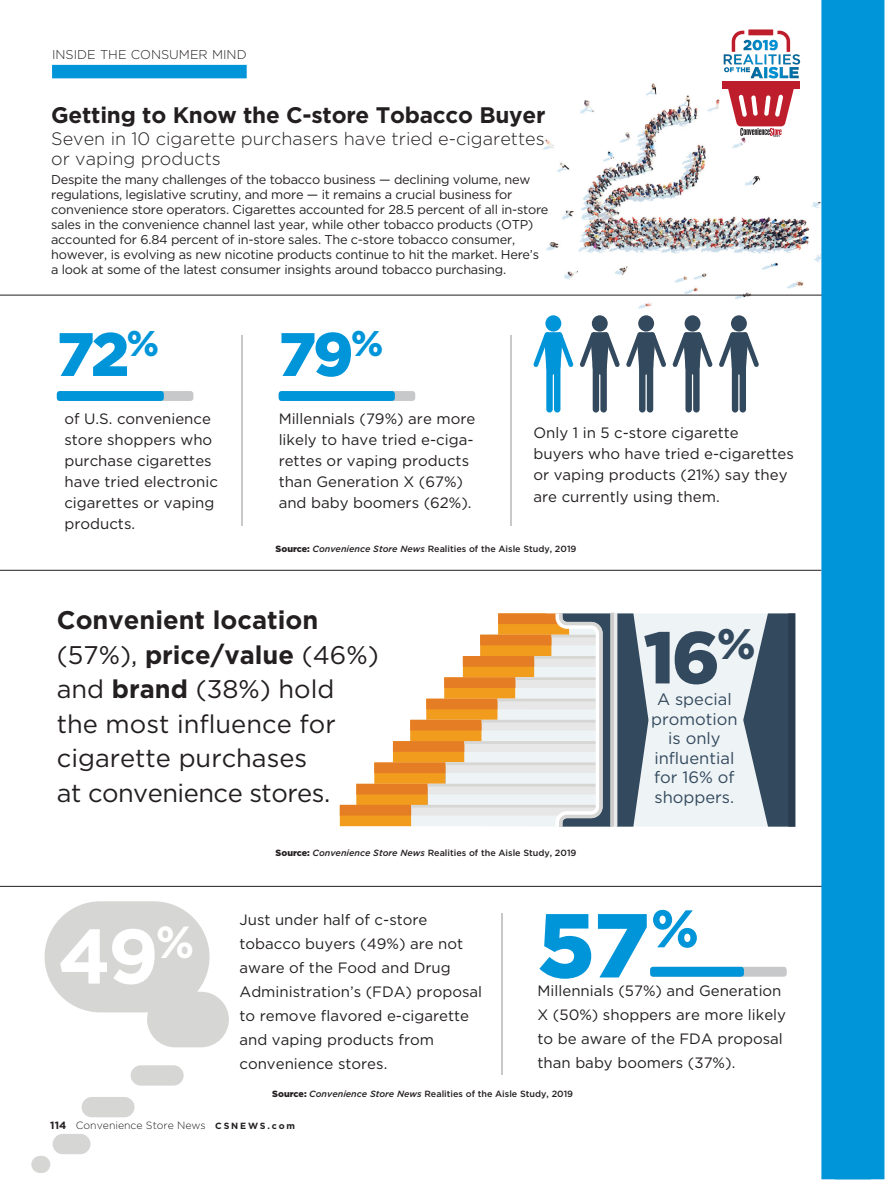
<style>
.page{position:relative;width:888px;height:1183px;background:#fff}
.page>*{position:absolute;margin:0;border:0;box-sizing:border-box;transform-origin:0 0}
.t1{font:900 90.6px "Gotham";color:#0095d9}
.t2{font:700 77.1px "Gotham";color:#fff}
.t3{font:900 73.2px "Gotham";color:#33495e}
.t4{font:900 61.2px "Gotham";color:#0095d9}
.t5{font:25.5px/34.5px "Gotham";color:#231f20}
.t6{font:700 22.5px "Gotham";letter-spacing:-.01em;color:#231f20}
.t7{font:300 18px/19.5px "Gotham";color:#231f20}
.t8{font:16.5px/19.5px "Gotham";color:#33495e;text-align:center}
.t9{font:15px/21px "Gotham";color:#231f20}
.t10{font:12.75px/15px "Gotham";letter-spacing:-.02em;color:#231f20}
.t11{font:300 12.75px "Gotham";color:#231f20}
.t12{font:300 10.5px "Gotham";color:#231f20}
.t13{font:500 9px "Gotham";color:#231f20}
.s1{font-weight:900}
.s2{font-style:italic}
.s3{font-weight:700}
.s4{font-weight:700;font-size:9px}
</style>
<div class="page">
<img style="left:532px;top:81px;width:287px;height:237px">
<div style="left:52px;top:65px;width:194px;height:13px;background:#0095d9"></div>
<hr style="left:0;top:570px;width:821px;height:1px;background:#231f20">
<hr style="left:0;top:886px;width:827px;height:1px;background:#231f20">
<hr style="left:0;top:295px;width:857px;height:1px;background:#231f20">
<div style="left:821px;top:0;width:49px;height:1179px;background:#0095d9"></div>
<div style="left:834px;top:0;width:50px;height:1179px;background:#0095d9"></div>
<hr style="left:241px;top:335px;width:2px;height:190px;background:#c7c8ca">
<hr style="left:501px;top:913px;width:2px;height:161px;background:#c7c8ca">
<hr style="left:509px;top:335px;width:2px;height:190px;background:#c7c8ca">
<div style="left:546px;top:361px;width:6px;height:51px;background:#0095d9;border-radius:3px"></div>
<div style="left:553px;top:361px;width:7px;height:51px;background:#0095d9;border-radius:3px"></div>
<div style="left:545px;top:315px;width:16px;height:16px;background:#0095d9;border-radius:50%"></div>
<svg style="left:533px;top:332px;width:40px;height:43px"></svg>
<div style="left:592px;top:361px;width:7px;height:51px;background:#33495e;border-radius:3px"></div>
<div style="left:600px;top:361px;width:6px;height:51px;background:#33495e;border-radius:3px"></div>
<div style="left:591px;top:315px;width:16px;height:16px;background:#33495e;border-radius:50%"></div>
<svg style="left:579px;top:332px;width:40px;height:43px"></svg>
<svg style="left:638px;top:361px;width:7px;height:51px"></svg>
<div style="left:646px;top:361px;width:7px;height:51px;background:#33495e;border-radius:3px"></div>
<div style="left:638px;top:315px;width:15px;height:16px;background:#33495e;border-radius:50%"></div>
<svg style="left:626px;top:332px;width:40px;height:43px"></svg>
<div style="left:685px;top:361px;width:6px;height:51px;background:#33495e;border-radius:3px"></div>
<div style="left:693px;top:361px;width:6px;height:51px;background:#33495e;border-radius:3px"></div>
<div style="left:684px;top:315px;width:16px;height:16px;background:#33495e;border-radius:50%"></div>
<svg style="left:672px;top:332px;width:40px;height:43px"></svg>
<div style="left:731px;top:361px;width:7px;height:51px;background:#33495e;border-radius:3px"></div>
<div style="left:739px;top:361px;width:6px;height:51px;background:#33495e;border-radius:3px"></div>
<div style="left:730px;top:315px;width:16px;height:16px;background:#33495e;border-radius:50%"></div>
<svg style="left:719px;top:332px;width:39px;height:43px"></svg>
<div style="left:31px;top:1155px;width:19px;height:17px;background:#d6d6d5;border-radius:9px"></div>
<svg style="left:45px;top:901px;width:184px;height:146px"></svg>
<div style="left:53px;top:1133px;width:37px;height:21px;background:#d6d6d5;border-radius:10px"></div>
<div style="left:131px;top:1065px;width:52px;height:20px;background:#d6d6d5;border-radius:10px"></div>
<div style="left:82px;top:1096px;width:52px;height:21px;background:#d6d6d5;border-radius:10px"></div>
<svg style="left:339px;top:612px;width:455px;height:214px"></svg>
<div style="left:650px;top:966px;width:136px;height:10px;background:#c7c8ca;border-radius:3px"></div>
<div style="left:650px;top:966px;width:93px;height:10px;background:#0095d9;border-radius:3px"></div>
<div style="left:57px;top:391px;width:136px;height:10px;background:#c7c8ca;border-radius:3px"></div>
<div style="left:57px;top:391px;width:107px;height:10px;background:#0095d9;border-radius:3px"></div>
<div style="left:278px;top:391px;width:137px;height:10px;background:#c7c8ca;border-radius:3px"></div>
<div style="left:278px;top:391px;width:117px;height:10px;background:#0095d9;border-radius:3px"></div>
<div style="left:722px;top:81px;width:77px;height:7px;background:#be1d2c"></div>
<div style="left:748px;top:29px;width:24px;height:6px;background:#be1d2c"></div>
<svg style="left:727px;top:88px;width:66px;height:49px"></svg>
<svg style="left:723px;top:31px;width:76px;height:48px"></svg>
<img style="left:743px;top:40px;width:34px;height:10px">
<p class="t11" style="left:52px;top:47px;width:196px">INSIDE THE CONSUMER MIND</p>
<h3 class="t6" style="left:51px;top:101px;width:495px">Getting to Know the C-store Tobacco Buyer</h3>
<p class="t7" style="left:51px;top:129px;width:495px">Seven in 10 cigarette purchasers have tried e-cigarettes or vaping products</p>
<p class="t10" style="left:51px;top:172px;width:498px">Despite the many challenges of the tobacco business — declining volume, new regulations, legislative scrutiny, and more — it remains a crucial business for convenience store operators. Cigarettes accounted for 28.5 percent of all in-store sales in the convenience channel last year, while other tobacco products (OTP) accounted for 6.84 percent of in-store sales. The c-store tobacco consumer, however, is evolving as new nicotine products continue to hit the market. Here’s a look at some of the latest consumer insights around tobacco purchasing.</p>
<h3 class="t4" style="left:57px;top:312px;width:104px">72<sup>%</sup></h3>
<h3 class="t4" style="left:278px;top:312px;width:106px">79<sup>%</sup></h3>
<p class="t9" style="left:278px;top:408px;width:198px">Millennials (79%) are more likely to have tried e-ciga&shy;rettes or vaping products than Generation X (67%) and baby boomers (62%).</p>
<p class="t9" style="left:64px;top:408px;width:155px">of U.S. convenience store shoppers who purchase cigarettes have tried electronic cigarettes or vaping products.</p>
<p class="t9" style="left:533px;top:422px;width:262px">Only 1 in 5 c-store cigarette<br>buyers who have tried e-cigarettes or vaping products (21%) say they are currently using them.</p>
<p class="t13" style="left:275px;top:543px;width:302px"><span class="s1">Source:</span> <span class="s2">Convenience Store News</span> Realities of the Aisle Study, 2019</p>
<h3 class="t5" style="left:57px;top:602px;width:323px"><span class="s3">Convenient location </span>(57%), <span class="s3">price/value</span> (46%) and <span class="s3">brand</span> (38%) hold the most influence for cigarette purchases<br>at convenience stores.</h3>
<p class="t13" style="left:275px;top:847px;width:302px"><span class="s1">Source:</span> <span class="s2">Convenience Store News</span> Realities of the Aisle Study, 2019</p>
<h3 class="t3" style="left:643px;top:607px;width:113px">16<sup>%</sup></h3>
<p class="t8" style="left:650px;top:689px;width:88px">A special promotion is only influential for 16% of shoppers.</p>
<h2 class="t2" style="left:58px;top:911px;width:138px">49<sup>%</sup></h2>
<h1 class="t1" style="left:537px;top:883px;width:162px">57<sup>%</sup></h1>
<p class="t9" style="left:239px;top:907px;width:244px;line-height:24px">Just under half of c-store tobacco buyers (49%) are not aware of the Food and Drug<br>Administration’s (FDA) proposal to remove flavored e-cigarette and vaping products from convenience stores.</p>
<p class="t9" style="left:537px;top:978px;width:250px;line-height:24px">Millennials (57%) and Generation<br>X (50%) shoppers are more likely to be aware of the FDA proposal than baby boomers (37%).</p>
<p class="t13" style="left:272px;top:1088px;width:302px"><span class="s1">Source:</span> <span class="s2">Convenience Store News</span> Realities of the Aisle Study, 2019</p>
<p class="t12" style="left:50px;top:1119px;width:246px"><span class="s3">114</span> Convenience Store News <span class="s4">C S N E W S . c o m</span></p>
</div>
